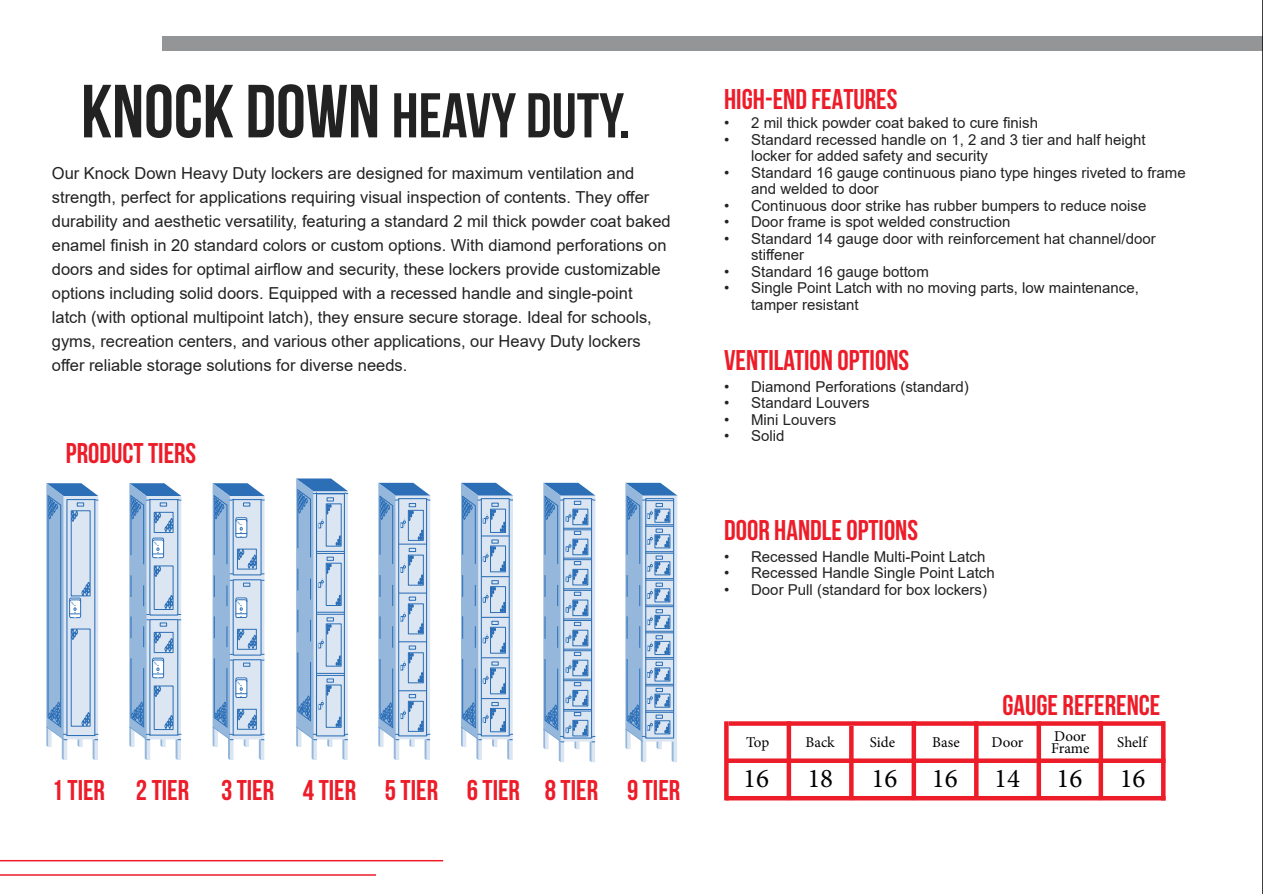
<style>
.page{position:relative;width:1263px;height:894px;background:#fff}
.page>*{position:absolute;margin:0;border:0;box-sizing:border-box;transform-origin:0 0}
.Paragraph_Style_2{font:700 63px "Bebas Neue";color:#222}
.Paragraph_Style_17{font:700 28.5px "Bebas Neue";color:#ed1c29}
.t1{font:27px "Minion Pro";color:#000}
.Paragraph_Style_1{font:16.5px/24px "Arial";color:#222}
.t2{font:15px/16.5px "Arial";color:#222}
.t3{font:15px "Minion Pro";letter-spacing:-.005em;color:#000}
.s1{font-size:75px}
</style>
<div class="page">
<svg style="left:728px;top:758px;width:433px;height:4px;background:#ee3642"></svg>
<div style="left:786px;top:721px;width:5px;height:78px;background:#ed1c29"></div>
<svg style="left:849px;top:725px;width:4px;height:70px"></svg>
<div style="left:911px;top:721px;width:5px;height:78px;background:#ed1c29"></div>
<svg style="left:974px;top:725px;width:4px;height:70px"></svg>
<div style="left:1036px;top:721px;width:5px;height:77px;background:#ed1c29"></div>
<div style="left:1098px;top:721px;width:5px;height:78px;background:#ed1c29"></div>
<div style="left:726px;top:795px;width:439px;height:5px;background:#ed1c29"></div>
<svg style="left:724px;top:721px;width:4px;height:79px"></svg>
<svg style="left:1161px;top:725px;width:4px;height:71px"></svg>
<svg style="left:728px;top:721px;width:437px;height:4px;background:#ee2b37"></svg>
<hr style="left:0;top:859px;width:443px;height:2px;background:#ed1c29">
<hr style="left:0;top:873px;width:376px;height:2px;background:#ed1c29">
<div style="left:163px;top:36px;width:1100px;height:14px;background:#939597"></div>
<hr style="left:1262px;top:0;width:1px;height:893px;background:#000">
<svg style="left:46px;top:483px;width:53px;height:276px;background:#afc8e3"></svg>
<svg style="left:129px;top:483px;width:53px;height:276px;background:#acc6e2"></svg>
<svg style="left:213px;top:483px;width:52px;height:276px;background:#adc7e2"></svg>
<svg style="left:296px;top:478px;width:52px;height:281px;background:#abc5e2"></svg>
<svg style="left:378px;top:482px;width:53px;height:277px;background:#acc6e2"></svg>
<svg style="left:461px;top:482px;width:52px;height:277px;background:#a8c3e1"></svg>
<svg style="left:543px;top:482px;width:53px;height:280px;background:#a5c1e0"></svg>
<svg style="left:625px;top:482px;width:52px;height:280px;background:#a1bfde"></svg>
<p class="Paragraph_Style_2" style="left:81px;top:81px;width:551px"><span class="s1">KNOCK DOWN</span> HEAVY DUTY.</p>
<p class="Paragraph_Style_1" style="left:52px;top:161px;width:620px">Our Knock Down Heavy Duty lockers are designed for maximum ventilation and strength, perfect for applications requiring visual inspection of contents. They offer durability and aesthetic versatility, featuring a standard 2 mil thick powder coat baked enamel finish in 20 standard colors or custom options. With diamond perforations on doors and sides for optimal airflow and security, these lockers provide customizable options including solid doors. Equipped with a recessed handle and single-point latch (with optional multipoint latch), they ensure secure storage. Ideal for schools, gyms, recreation centers, and various other applications, our Heavy Duty lockers offer reliable storage solutions for diverse needs.</p>
<p class="Paragraph_Style_17" style="left:66px;top:437px;width:132px">PRODUCT TIERS</p>
<p class="Paragraph_Style_17" style="left:52px;top:774px;width:55px">1 TIER</p>
<p class="Paragraph_Style_17" style="left:136px;top:774px;width:55px">2 TIER</p>
<p class="Paragraph_Style_17" style="left:221px;top:774px;width:55px">3 TIER</p>
<p class="Paragraph_Style_17" style="left:303px;top:774px;width:55px">4 TIER</p>
<p class="Paragraph_Style_17" style="left:385px;top:774px;width:55px">5 TIER</p>
<p class="Paragraph_Style_17" style="left:467px;top:774px;width:55px">6 TIER</p>
<p class="Paragraph_Style_17" style="left:545px;top:774px;width:55px">8 TIER</p>
<p class="Paragraph_Style_17" style="left:627px;top:774px;width:55px">9 TIER</p>
<p class="Paragraph_Style_17" style="left:724px;top:84px;width:175px">HIGH-END FEATURES</p>
<p class="t2" style="left:724px;top:115px;width:315px">• 2 mil thick powder coat baked to cure finish</p>
<p class="t2" style="left:751px;top:131px;width:396px;text-indent:-27px">• Standard recessed handle on 1, 2 and 3 tier and half height locker for added safety and security</p>
<p class="t2" style="left:751px;top:164px;width:436px;text-indent:-27px">• Standard 16 gauge continuous piano type hinges riveted to frame and welded to door</p>
<p class="t2" style="left:724px;top:197px;width:424px">• Continuous door strike has rubber bumpers to reduce noise</p>
<p class="t2" style="left:724px;top:214px;width:288px">• Door frame is spot welded construction</p>
<p class="t2" style="left:751px;top:230px;width:406px;text-indent:-27px">• Standard 14 gauge door with reinforcement hat channel/door stiffener</p>
<p class="t2" style="left:724px;top:263px;width:206px">• Standard 16 gauge bottom</p>
<p class="t2" style="left:751px;top:280px;width:389px;text-indent:-27px">• Single Point Latch with no moving parts, low maintenance, tamper resistant</p>
<p class="Paragraph_Style_17" style="left:724px;top:344px;width:186px">VENTILATION OPTIONS</p>
<p class="t2" style="left:724px;top:378px;width:246px">• Diamond Perforations (standard)</p>
<p class="t2" style="left:724px;top:394px;width:147px">• Standard Louvers</p>
<p class="t2" style="left:724px;top:411px;width:114px">• Mini Louvers</p>
<p class="t2" style="left:724px;top:427px;width:62px">• Solid</p>
<p class="Paragraph_Style_17" style="left:724px;top:514px;width:195px">DOOR HANDLE OPTIONS</p>
<p class="t2" style="left:724px;top:548px;width:263px">• Recessed Handle Multi-Point Latch</p>
<p class="t2" style="left:724px;top:564px;width:272px">• Recessed Handle Single Point Latch</p>
<p class="t2" style="left:724px;top:581px;width:264px">• Door Pull (standard for box lockers)</p>
<p class="Paragraph_Style_17" style="left:1002px;top:689px;width:159px">GAUGE REFERENCE</p>
<p class="t3" style="left:746px;top:732px;width:25px">Top</p>
<p class="t3" style="left:805px;top:732px;width:31px">Back</p>
<p class="t3" style="left:870px;top:732px;width:27px">Side</p>
<p class="t3" style="left:932px;top:732px;width:29px">Base</p>
<p class="t3" style="left:991px;top:732px;width:33px">Door</p>
<p class="t3" style="left:1054px;top:726px;width:33px">Door</p>
<p class="t3" style="left:1051px;top:738px;width:40px">Frame</p>
<p class="t3" style="left:1117px;top:732px;width:31px">Shelf</p>
<p class="t1" style="left:743px;top:760px;width:27px">16</p>
<p class="t1" style="left:807px;top:760px;width:27px">18</p>
<p class="t1" style="left:871px;top:760px;width:27px">16</p>
<p class="t1" style="left:932px;top:760px;width:27px">16</p>
<p class="t1" style="left:994px;top:760px;width:27px">14</p>
<p class="t1" style="left:1056px;top:760px;width:27px">16</p>
<p class="t1" style="left:1119px;top:760px;width:27px">16</p>
</div>
